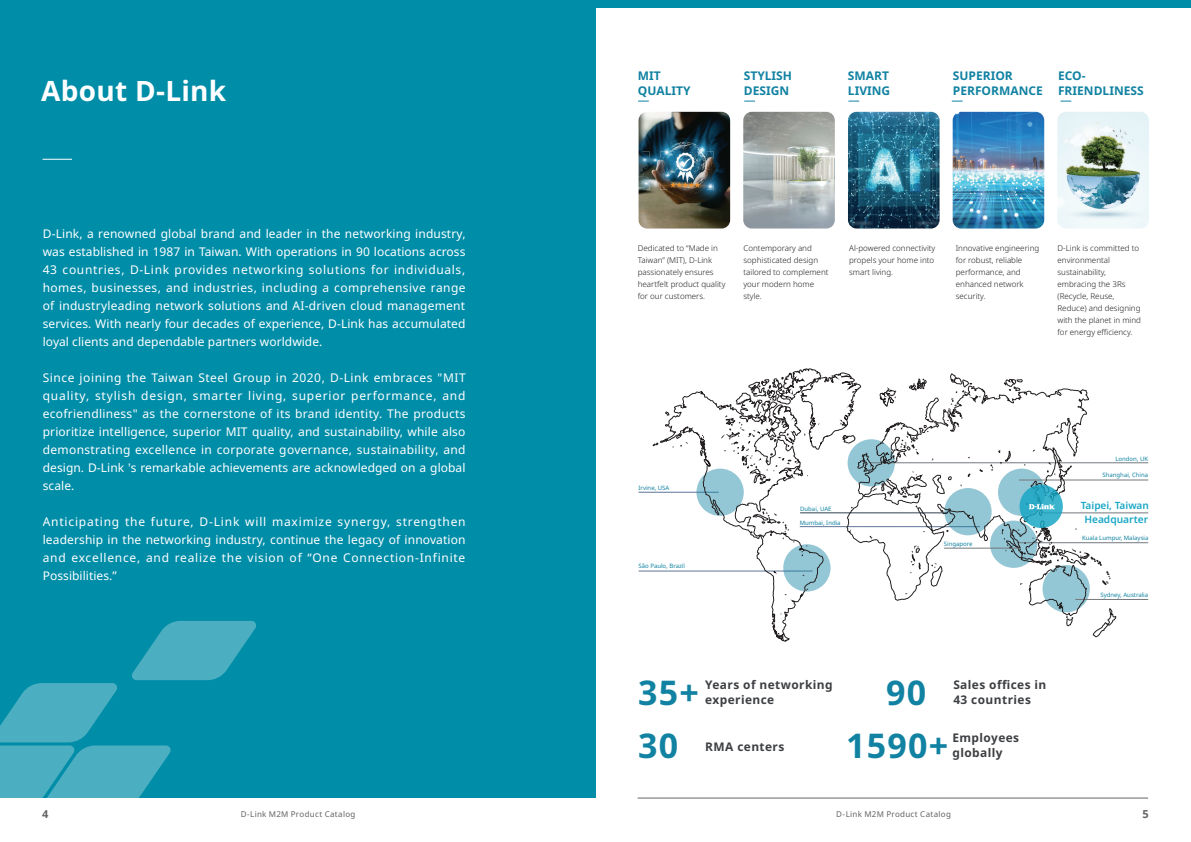
<style>
.page{position:relative;width:1191px;height:842px;background:#fff}
.page>*{position:absolute;margin:0;border:0;box-sizing:border-box;transform-origin:0 0}
.t1{font:700 34px "Noto Sans";letter-spacing:.035em;color:#1182a2}
.t2{font:700 28px "Noto Sans";letter-spacing:.01em;color:#fff}
.t3{font:12px/18px "Noto Sans";letter-spacing:.005em;color:#fff;text-align:justify}
.t4{font:700 12px/15px "Noto Sans";color:#1182a2}
.t5{font:700 11.9px/14.4px "Noto Sans";letter-spacing:.035em;color:#3d3f42}
.t6{font:700 11px "Noto Sans";color:#636366}
.t7{font:600 10.2px "Noto Sans";color:#17a6c5}
.t8{font:600 10px "Noto Sans";color:#17a6c5}
.t9{font:300 8px/12px "Noto Sans";color:#231f20}
.t10{font:8px "Noto Sans";letter-spacing:.035em;color:#636366}
.t11{font:6px "Noto Sans";color:#1182a2}
</style>
<div class="page">
<div style="left:0;top:0;width:595px;height:798px;background:#008da8"></div>
<svg style="left:0;top:621px;width:256px;height:177px"></svg>
<svg style="left:43px;top:159px;width:29px;height:1px"></svg>
<hr style="left:638px;top:492px;width:80px;height:1px;background:#5e7698">
<hr style="left:638px;top:571px;width:174px;height:1px;background:#5e7698">
<hr style="left:799px;top:526px;width:181px;height:1px;background:#5e7698">
<div style="left:783px;top:544px;width:47px;height:47px;background:#94c7d5;border-radius:50%"></div>
<hr style="left:800px;top:513px;width:148px;height:1px;background:#74787d">
<hr style="left:1019px;top:480px;width:129px;height:1px;background:#74787d">
<hr style="left:1016px;top:542px;width:132px;height:1px;background:#74787d">
<hr style="left:1075px;top:599px;width:73px;height:1px;background:#74787d">
<hr style="left:869px;top:463px;width:279px;height:1px;background:#74787d">
<hr style="left:1040px;top:513px;width:108px;height:1px;background:#74787d">
<svg style="left:1004px;top:379px;width:18px;height:6px"></svg>
<svg style="left:846px;top:385px;width:242px;height:216px"></svg>
<svg style="left:660px;top:391px;width:163px;height:250px"></svg>
<svg style="left:984px;top:534px;width:3px;height:7px"></svg>
<svg style="left:665px;top:412px;width:4px;height:4px"></svg>
<svg style="left:653px;top:443px;width:5px;height:3px"></svg>
<svg style="left:800px;top:589px;width:8px;height:8px"></svg>
<svg style="left:801px;top:545px;width:6px;height:5px"></svg>
<svg style="left:747px;top:505px;width:42px;height:30px"></svg>
<svg style="left:930px;top:564px;width:12px;height:22px"></svg>
<svg style="left:665px;top:423px;width:27px;height:25px"></svg>
<svg style="left:700px;top:435px;width:9px;height:29px"></svg>
<svg style="left:736px;top:368px;width:238px;height:130px"></svg>
<svg style="left:1002px;top:447px;width:114px;height:190px"></svg>
<hr style="left:944px;top:548px;width:76px;height:1px;background:#74787d">
<img style="left:638px;top:112px;width:92px;height:116px">
<img style="left:743px;top:112px;width:92px;height:116px">
<img style="left:848px;top:112px;width:91px;height:116px">
<img style="left:952px;top:112px;width:92px;height:116px">
<img style="left:1057px;top:112px;width:92px;height:116px">
<hr style="left:637px;top:798px;width:511px;height:1px;background:#636366">
<div style="left:587px;top:0;width:604px;height:8px;background:#008da8"></div>
<h2 class="t2" style="left:41px;top:75px;width:187px">About D-Link</h2>
<p class="t3" style="left:43px;top:225px;width:424px">D-Link, a renowned global brand and leader in the networking industry, was established in 1987 in Taiwan. With operations in 90 locations across 43 countries, D-Link provides networking solutions for individuals, homes, businesses, and industries, including a comprehensive range of industryleading network solutions and AI-driven cloud management services. With nearly four decades of experience, D-Link has accumulated loyal clients and dependable partners worldwide.</p>
<p class="t3" style="left:43px;top:369px;width:424px">Since joining the Taiwan Steel Group in 2020, D-Link embraces "MIT quality, stylish design, smarter living, superior performance, and ecofriendliness" as the cornerstone of its brand identity. The products prioritize intelligence, superior MIT quality, and sustainability, while also demonstrating excellence in corporate governance, sustainability, and design. D-Link 's remarkable achievements are acknowledged on a global scale.</p>
<p class="t3" style="left:43px;top:513px;width:424px">Anticipating the future, D-Link will maximize synergy, strengthen leadership in the networking industry, continue the legacy of innovation and excellence, and realize the vision of “One Connection-Infinite Possibilities.”</p>
<p class="t4" style="left:638px;top:68px;width:54px">MIT<br>QUALITY</p>
<p class="t4" style="left:744px;top:68px;width:50px">STYLISH<br>DESIGN</p>
<p class="t4" style="left:848px;top:68px;width:44px">SMART<br>LIVING</p>
<p class="t4" style="left:952px;top:68px;width:91px">SUPERIOR<br>PERFORMANCE</p>
<p class="t4" style="left:1058px;top:68px;width:87px">ECO-<br>FRIENDLINESS</p>
<p class="t9" style="left:638px;top:242px;width:89px">Dedicated to “Made in<br>Taiwan” (MIT), D-Link passionately ensures heartfelt product quality for our customers.</p>
<p class="t9" style="left:743px;top:242px;width:87px">Contemporary and sophisticated design tailored to complement your modern home style.</p>
<p class="t9" style="left:849px;top:242px;width:88px">Al-powered connectivity propels your home into smart living.</p>
<p class="t9" style="left:955px;top:242px;width:85px">Innovative engineering for robust, reliable performance, and enhanced network security.</p>
<p class="t9" style="left:1057px;top:242px;width:85px">D-Link is committed to environmental sustainability, embracing the 3Rs (Recycle, Reuse,<br>Reduce) and designing with the planet in mind for energy efficiency.</p>
<p class="t11" style="left:1115px;top:455px;width:34px">London, UK</p>
<p class="t11" style="left:638px;top:484px;width:32px">Irvine, USA</p>
<p class="t11" style="left:638px;top:562px;width:48px">São Paulo, Brazil</p>
<p class="t11" style="left:800px;top:505px;width:33px">Dubai, UAE</p>
<p class="t11" style="left:799px;top:519px;width:42px">Mumbai, India</p>
<p class="t11" style="left:944px;top:540px;width:30px">Singapore</p>
<p class="t5" style="left:705px;top:678px;width:129px">Years of networking experience</p>
<p class="t5" style="left:953px;top:678px;width:95px">Sales offices in<br>43 countries</p>
<p class="t5" style="left:705px;top:739px;width:81px">RMA centers</p>
<p class="t5" style="left:952px;top:731px;width:68px">Employees globally</p>
<h1 class="t1" style="left:638px;top:673px;width:62px">35+</h1>
<h1 class="t1" style="left:886px;top:673px;width:42px">90</h1>
<h1 class="t1" style="left:638px;top:726px;width:42px">30</h1>
<h1 class="t1" style="left:846px;top:726px;width:104px">1590+</h1>
<p class="t11" style="left:1102px;top:471px;width:47px">Shanghai, China</p>
<p class="t8" style="left:1080px;top:500px;width:70px">Taipei, Taiwan</p>
<p class="t7" style="left:1084px;top:513px;width:65px">Headquarter</p>
<p class="t11" style="left:1082px;top:534px;width:68px">Kuala Lumpur, Malaysia</p>
<p class="t11" style="left:1100px;top:592px;width:49px">Sydney, Australia</p>
<p class="t6" style="left:42px;top:807px;width:8px">4</p>
<p class="t10" style="left:241px;top:810px;width:116px">D-Link M2M Product Catalog</p>
<p class="t10" style="left:836px;top:810px;width:116px">D-Link M2M Product Catalog</p>
<p class="t6" style="left:1142px;top:807px;width:8px">5</p>
</div>
